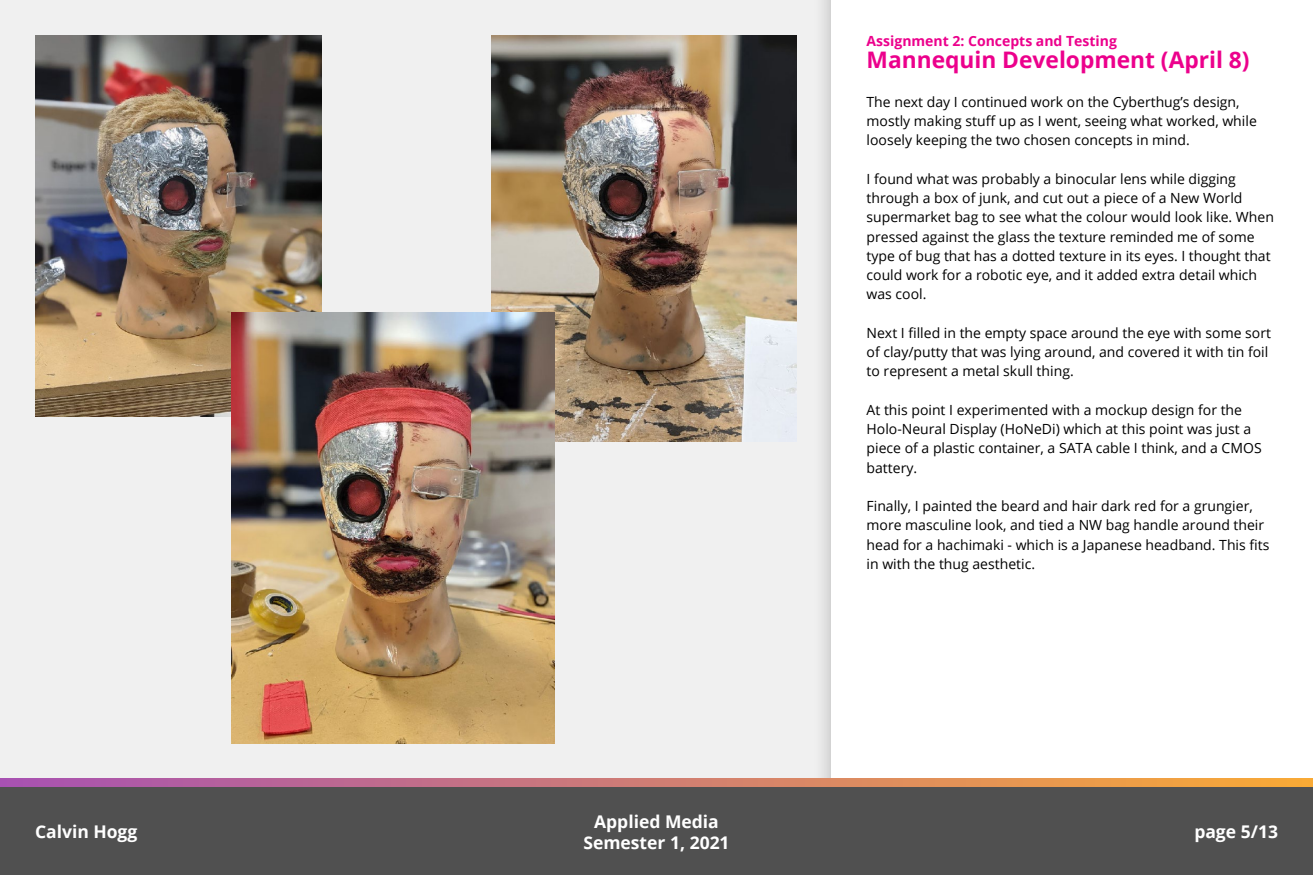
<style>
.page{position:relative;width:1313px;height:875px;background:#fff}
.page>*{position:absolute;margin:0;border:0;box-sizing:border-box;transform-origin:0 0}
.t1{font:700 22.75px "Open Sans";color:#ec008c}
.t2{font:700 17.5px/21px "Open Sans";color:#fff;text-align:center}
.Custom_style{font:14px/19.2px "Open Sans";color:#000}
.t3{font:700 14px "Open Sans";color:#ec008c}
</style>
<div class="page">
<div style="left:0;top:0;width:812px;height:779px;background:#f0f0f0"></div>
<div style="left:812px;top:0;width:500px;height:875px;background:#e5e5e5"></div>
<div style="left:831px;top:0;width:481px;height:875px;background:#fff"></div>
<svg style="left:0;top:779px;width:1312px;height:9px;background:#c1786f"></svg>
<div style="left:0;top:788px;width:1312px;height:87px;background:#505050"></div>
<img style="left:35px;top:35px;width:286px;height:382px">
<img style="left:491px;top:35px;width:305px;height:406px">
<img style="left:231px;top:312px;width:324px;height:432px">
<p class="t3" style="left:866px;top:31px;width:252px">Assignment 2: Concepts and Testing</p>
<p class="t1" style="left:866px;top:44px;width:384px">Mannequin Development (April 8)</p>
<p class="Custom_style" style="left:866px;top:92px;width:392px">The next day I continued work on the Cyberthug’s design, mostly making stuff up as I went, seeing what worked, while loosely keeping the two chosen concepts in mind.</p>
<p class="Custom_style" style="left:866px;top:169px;width:409px">I found what was probably a binocular lens while digging through a box of junk, and cut out a piece of a New World supermarket bag to see what the colour would look like. When pressed against the glass the texture reminded me of some type of bug that has a dotted texture in its eyes. I thought that could work for a robotic eye, and it added extra detail which was cool.</p>
<p class="Custom_style" style="left:866px;top:323px;width:406px">Next I filled in the empty space around the eye with some sort of clay/putty that was lying around, and covered it with tin foil to represent a metal skull thing.</p>
<p class="Custom_style" style="left:866px;top:400px;width:397px">At this point I experimented with a mockup design for the Holo-Neural Display (HoNeDi) which at this point was just a piece of a plastic container, a SATA cable I think, and a CMOS battery.</p>
<p class="Custom_style" style="left:866px;top:496px;width:404px">Finally, I painted the beard and hair dark red for a grungier, more masculine look, and tied a NW bag handle around their head for a hachimaki - which is a Japanese headband. This fits in with the thug aesthetic.</p>
<p class="t2" style="left:583px;top:810px;width:148px">Applied Media<br>Semester 1, 2021</p>
<p class="t2" style="left:35px;top:820px;width:104px">Calvin Hogg</p>
<p class="t2" style="left:1194px;top:821px;width:85px">page 5/13</p>
</div>
